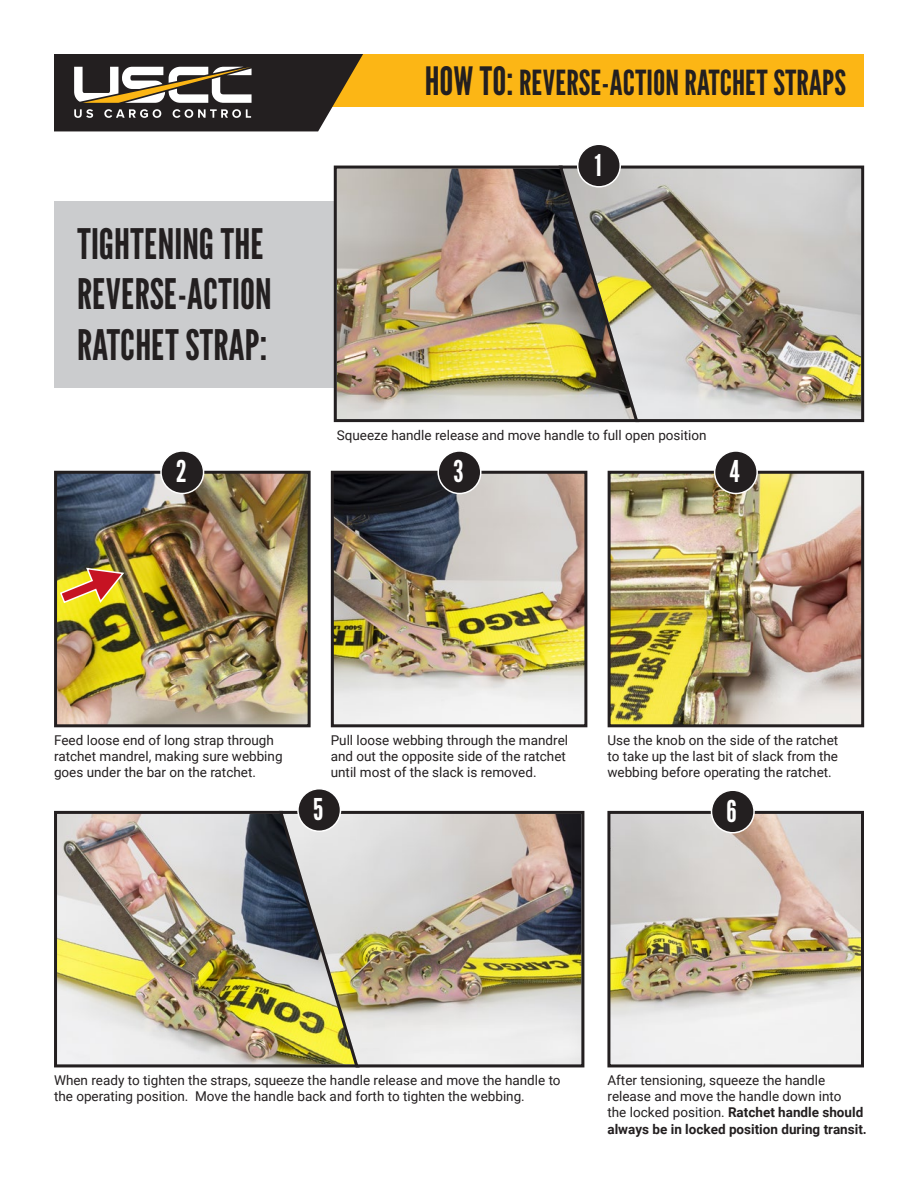
<style>
.page{position:relative;width:918px;height:1188px;background:#fff}
.page>*{position:absolute;margin:0;border:0;box-sizing:border-box;transform-origin:0 0}
.t1{font:42px/50.4px "League Gothic";color:#231f20}
.t2{font:34.5px "League Gothic";color:#231f20}
.t3{font:30px "League Gothic";color:#fff}
.t4{font:13.5px/16.2px "Roboto";color:#231f20}
.s1{font-size:39px}
.s2{font-weight:700}
</style>
<div class="page">
<div style="left:54px;top:201px;width:293px;height:186px;background:#cbccce"></div>
<div style="left:319px;top:54px;width:545px;height:53px;background:#fcb615"></div>
<svg style="left:54px;top:54px;width:309px;height:77px"></svg>
<img style="left:54px;top:810px;width:223px;height:258px">
<img style="left:277px;top:810px;width:308px;height:258px">
<img style="left:607px;top:810px;width:257px;height:258px">
<img style="left:332px;top:165px;width:225px;height:258px">
<img style="left:557px;top:165px;width:308px;height:258px">
<div style="left:578px;top:144px;width:42px;height:43px;background:#231f20;border-radius:50%"></div>
<div style="left:577px;top:144px;width:44px;height:44px;border:2px solid #fff;border-radius:50%"></div>
<div style="left:298px;top:789px;width:43px;height:42px;background:#231f20;border-radius:50%"></div>
<div style="left:297px;top:788px;width:44px;height:44px;border:2px solid #fff;border-radius:50%"></div>
<img style="left:54px;top:470px;width:257px;height:258px">
<div style="left:161px;top:451px;width:43px;height:43px;background:#231f20;border-radius:50%"></div>
<div style="left:160px;top:450px;width:44px;height:44px;border:2px solid #fff;border-radius:50%"></div>
<img style="left:330px;top:470px;width:258px;height:258px">
<div style="left:438px;top:451px;width:43px;height:43px;background:#231f20;border-radius:50%"></div>
<div style="left:437px;top:450px;width:45px;height:44px;border:2px solid #fff;border-radius:50%"></div>
<img style="left:607px;top:470px;width:258px;height:258px">
<div style="left:715px;top:451px;width:42px;height:43px;background:#231f20;border-radius:50%"></div>
<div style="left:714px;top:450px;width:44px;height:44px;border:2px solid #fff;border-radius:50%"></div>
<div style="left:712px;top:790px;width:42px;height:43px;background:#231f20;border-radius:50%"></div>
<div style="left:711px;top:789px;width:44px;height:45px;border:2px solid #fff;border-radius:50%"></div>
<svg style="left:59px;top:567px;width:67px;height:37px;background:#ca8e39"></svg>
<h2 class="t2" style="left:425px;top:58px;width:423px"><span class="s1">HOW TO:</span> REVERSE-ACTION RATCHET STRAPS</h2>
<h1 class="t1" style="left:77px;top:217px;width:196px">TIGHTENING THE<br>REVERSE-ACTION<br>RATCHET STRAP:</h1>
<h3 class="t3" style="left:176px;top:451px;width:12px">2</h3>
<h3 class="t3" style="left:594px;top:144px;width:9px">1</h3>
<p class="t4" style="left:337px;top:427px;width:371px">Squeeze handle release and move handle to full open position</p>
<h3 class="t3" style="left:453px;top:451px;width:12px">3</h3>
<h3 class="t3" style="left:730px;top:451px;width:12px">4</h3>
<p class="t4" style="left:54px;top:732px;width:230px">Feed loose end of long strap through ratchet mandrel, making sure webbing goes under the bar on the ratchet.</p>
<h3 class="t3" style="left:313px;top:788px;width:12px">5</h3>
<p class="t4" style="left:331px;top:732px;width:239px">Pull loose webbing through the mandrel and out the opposite side of the ratchet until most of the slack is removed.</p>
<p class="t4" style="left:607px;top:732px;width:232px;text-align:justify">Use the knob on the side of the ratchet to take up the last bit of slack from the webbing before operating the ratchet.</p>
<h3 class="t3" style="left:727px;top:790px;width:12px">6</h3>
<p class="t4" style="left:54px;top:1072px;width:508px">When ready to tighten the straps, squeeze the handle release and move the handle to the operating position. Move the handle back and forth to tighten the webbing.</p>
<p class="t4" style="left:607px;top:1072px;width:261px">After tensioning, squeeze the handle release and move the handle down into<br>the locked position. <span class="s2">Ratchet handle should always be in locked position during transit.</span></p>
</div>
